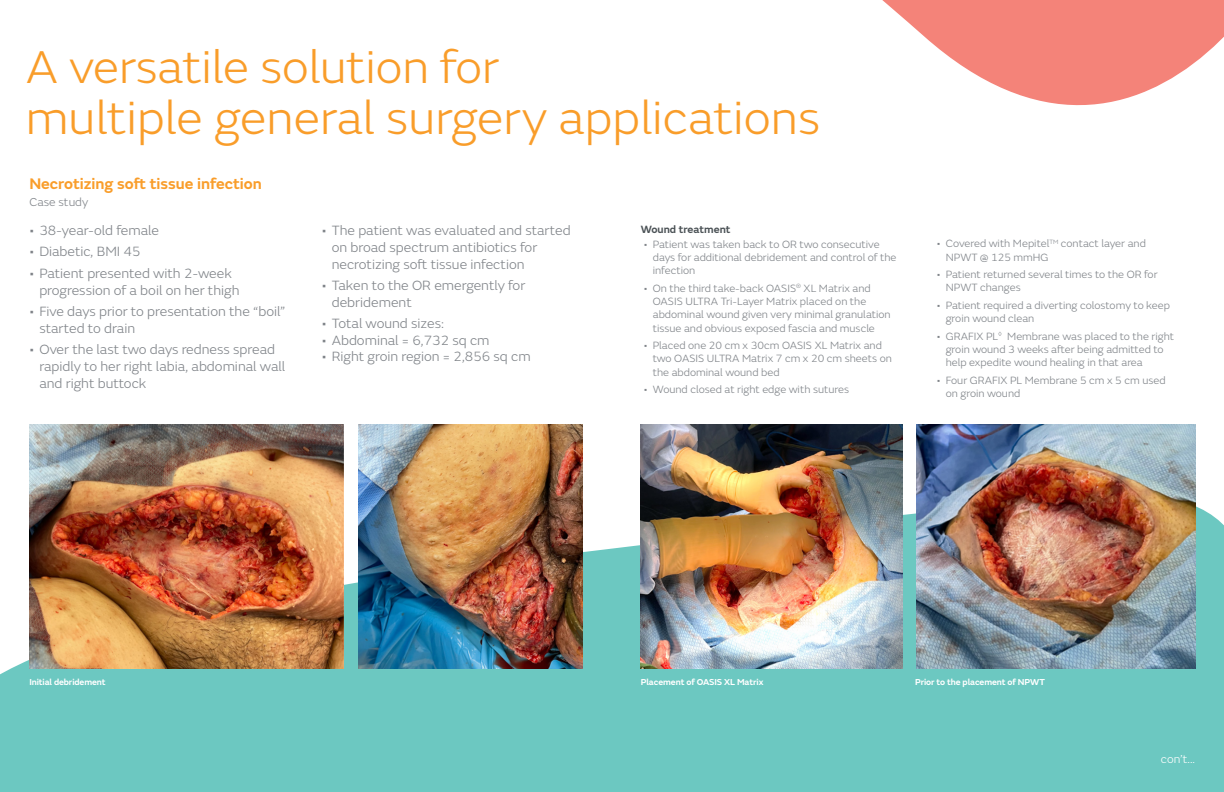
<style>
.page{position:relative;width:1224px;height:792px;background:#fff}
.page>*{position:absolute;margin:0;border:0;box-sizing:border-box;transform-origin:0 0}
.t1{font:300 48.7px "SN Emeric";letter-spacing:.005em;color:#f99d2a}
.t2{font:300 48px "SN Emeric";color:#f99d2a}
.t3{font:600 16px "SN Emeric";color:#f99d2a}
.t4{font:300 14px/16.8px "SN Emeric";color:#7f8388}
.t5{font:300 12px "SN Emeric";color:#7f8388}
.t6{font:300 12px "SN Emeric";color:#fff}
.t7{font:300 11px/13.2px "SN Emeric";color:#7f8388}
.t8{font:600 11px "SN Emeric";color:#4b5256}
.t9{font:600 9px "SN Emeric";letter-spacing:-.01em;color:#fff}
</style>
<div class="page">
<svg style="left:0;top:478px;width:1224px;height:314px;background:#76cbc5"></svg>
<svg style="left:882px;top:0;width:342px;height:106px;fill:#f48379"></svg>
<img style="left:29px;top:424px;width:315px;height:245px">
<img style="left:358px;top:424px;width:225px;height:245px">
<img style="left:641px;top:424px;width:261px;height:245px">
<img style="left:917px;top:424px;width:278px;height:245px">
<h2 class="t2" style="left:26px;top:38px;width:475px">A versatile solution for</h2>
<h1 class="t1" style="left:26px;top:89px;width:796px">multiple general surgery applications</h1>
<h3 class="t3" style="left:29px;top:173px;width:234px">Necrotizing soft tissue infection</h3>
<p class="t5" style="left:29px;top:194px;width:60px">Case study</p>
<p class="t4" style="left:29px;top:222px;width:131px">• 38-year-old female</p>
<p class="t4" style="left:29px;top:243px;width:113px">• Diabetic, BMI 45</p>
<p class="t4" style="left:39px;top:265px;width:202px;text-indent:-10px">• Patient presented with 2-week progression of a boil on her thigh</p>
<p class="t4" style="left:39px;top:303px;width:247px;text-indent:-10px">• Five days prior to presentation the “boil” started to drain</p>
<p class="t4" style="left:39px;top:341px;width:247px;text-indent:-10px">• Over the last two days redness spread rapidly to her right labia, abdominal wall and right buttock</p>
<p class="t4" style="left:332px;top:222px;width:240px;text-indent:-10px">• The patient was evaluated and started on broad spectrum antibiotics for necrotizing soft tissue infection</p>
<p class="t4" style="left:332px;top:277px;width:195px;text-indent:-10px">• Taken to the OR emergently for debridement</p>
<p class="t4" style="left:322px;top:315px;width:124px">• Total wound sizes:</p>
<p class="t4" style="left:322px;top:332px;width:169px">• Abdominal = 6,732 sq cm</p>
<p class="t4" style="left:322px;top:348px;width:210px">• Right groin region = 2,856 sq cm</p>
<p class="t8" style="left:641px;top:222px;width:91px">Wound treatment</p>
<p class="t7" style="left:653px;top:238px;width:245px;text-indent:-9px">• Patient was taken back to OR two consecutive days for additional debridement and control of the infection</p>
<p class="t7" style="left:653px;top:282px;width:239px;text-indent:-9px">• On the third take-back OASIS<sup>®</sup> XL Matrix and OASIS ULTRA Tri-Layer Matrix placed on the abdominal wound given very minimal granulation tissue and obvious exposed fascia and muscle</p>
<p class="t7" style="left:653px;top:339px;width:241px;text-indent:-9px">• Placed one 20 cm x 30cm OASIS XL Matrix and two OASIS ULTRA Matrix 7 cm x 20 cm sheets on the abdominal wound bed</p>
<p class="t7" style="left:644px;top:383px;width:207px">• Wound closed at right edge with sutures</p>
<p class="t7" style="left:946px;top:237px;width:202px;text-indent:-9px">• Covered with Mepitel<sup>TM</sup> contact layer and<br>NPWT @ 125 mmHG</p>
<p class="t7" style="left:946px;top:268px;width:213px;text-indent:-9px">• Patient returned several times to the OR for<br>NPWT changes</p>
<p class="t7" style="left:946px;top:299px;width:226px;text-indent:-9px">• Patient required a diverting colostomy to keep groin wound clean</p>
<p class="t7" style="left:946px;top:330px;width:230px;text-indent:-9px">• GRAFIX PL<sup>◊</sup> Membrane was placed to the right groin wound 3 weeks after being admitted to help expedite wound healing in that area</p>
<p class="t7" style="left:946px;top:374px;width:221px;text-indent:-9px">• Four GRAFIX PL Membrane 5 cm x 5 cm used on groin wound</p>
<p class="t9" style="left:29px;top:677px;width:78px">Initial debridement</p>
<p class="t9" style="left:641px;top:677px;width:124px">Placement of OASIS XL Matrix</p>
<p class="t9" style="left:915px;top:677px;width:131px">Prior to the placement of NPWT</p>
<p class="t6" style="left:1161px;top:752px;width:36px">con’t...</p>
</div>
